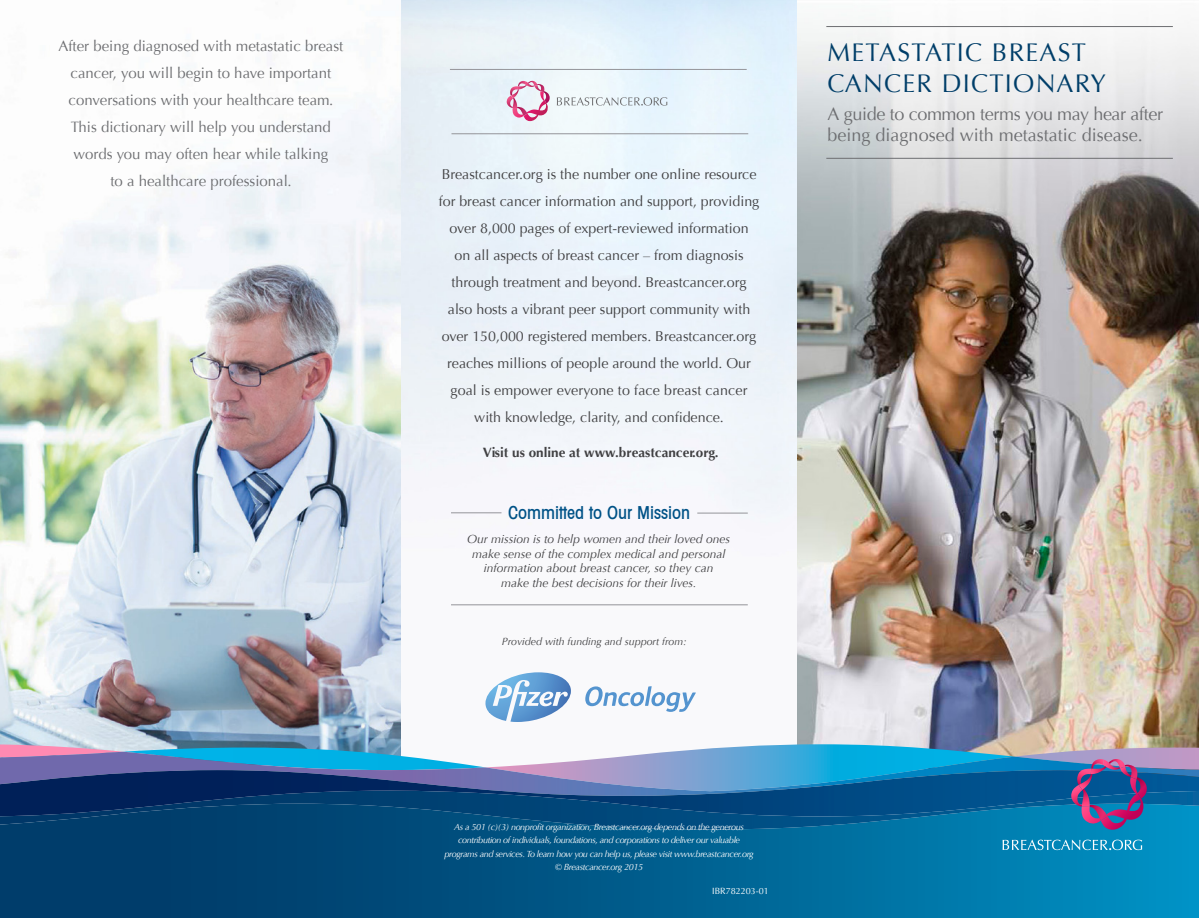
<style>
.page{position:relative;width:1199px;height:918px;background:#fff}
.page>*{position:absolute;margin:0;border:0;box-sizing:border-box;transform-origin:0 0}
.t1{font:25.5px/31.5px "Optima";letter-spacing:.05em;color:#003e69}
.t2{font:18px/21.6px "Optima";color:#6d6e71}
.t3{font:500 condensed 18px "Avant Garde";color:#005287}
.t4{font:15px/27px "Optima";color:#6d6e71;text-align:center}
.t5{font:14.25px/27px "Optima";color:#404042;text-align:center}
.t6{font:700 13.5px "Optima";color:#404042}
.t7{font:italic 12px/14.4px "Optima";color:#404042;text-align:center}
.t8{font:italic 10.5px "Optima";color:#404042}
.t9{font:italic 9px/13.5px "Optima";letter-spacing:-.04em;color:#fff;text-align:center}
.t10{font:9px "Optima";color:#fff}
</style>
<div class="page">
<img style="left:400px;top:0;width:397px;height:744px">
<img style="left:0;top:55px;width:400px;height:689px">
<img style="left:797px;top:20px;width:402px;height:728px">
<svg style="left:0;top:829px;width:1199px;height:89px;background:#005d8c"></svg>
<img style="left:0;top:816px;width:1199px;height:13px">
<svg style="left:0;top:744px;width:1014px;height:8px"></svg>
<img style="left:0;top:752px;width:123px;height:18px">
<img style="left:0;top:770px;width:1199px;height:46px">
<img style="left:1089px;top:808px;width:19px;height:13px">
<svg style="left:123px;top:748px;width:1076px;height:60px;background:#3b75a8"></svg>
<svg style="left:1002px;top:840px;width:140px;height:10px"></svg>
<hr style="left:826px;top:26px;width:347px;height:1px;background:#6d6e71">
<hr style="left:826px;top:158px;width:347px;height:1px;background:#6d6e71">
<hr style="left:451px;top:604px;width:297px;height:1px;background:#949499">
<hr style="left:451px;top:512px;width:50px;height:1px;background:#949499">
<hr style="left:697px;top:513px;width:51px;height:1px;background:#949499">
<svg style="left:557px;top:97px;width:110px;height:9px"></svg>
<svg style="left:506px;top:81px;width:44px;height:35px;background:#e2b3cb"></svg>
<hr style="left:450px;top:69px;width:297px;height:1px;background:#949499">
<hr style="left:451px;top:133px;width:297px;height:1px;background:#949499">
<svg style="left:585px;top:686px;width:111px;height:26px"></svg>
<svg style="left:485px;top:672px;width:86px;height:50px"></svg>
<p class="t4" style="left:58px;top:33px;width:287px">After being diagnosed with metastatic breast cancer, you will begin to have important conversations with your healthcare team.<br>This dictionary will help you understand words you may often hear while talking<br>to a healthcare professional.</p>
<h1 class="t1" style="left:827px;top:37px;width:280px">METASTATIC BREAST<br>CANCER DICTIONARY</h1>
<p class="t2" style="left:827px;top:103px;width:337px">A guide to common terms you may hear after being diagnosed with metastatic disease.</p>
<p class="t5" style="left:439px;top:161px;width:322px">Breastcancer.org is the number one online resource for breast cancer information and support, providing over 8,000 pages of expert-reviewed information<br>on all aspects of breast cancer – from diagnosis through treatment and beyond. Breastcancer.org also hosts a vibrant peer support community with over 150,000 registered members. Breastcancer.org reaches millions of people around the world. Our goal is empower everyone to face breast cancer with knowledge, clarity, and confidence.</p>
<p class="t6" style="left:483px;top:444px;width:237px">Visit us online at www.breastcancer.org.</p>
<p class="t3" style="left:508px;top:502px;width:183px">Committed to Our Mission</p>
<p class="t7" style="left:467px;top:532px;width:264px">Our mission is to help women and their loved ones make sense of the complex medical and personal information about breast cancer, so they can<br>make the best decisions for their lives.</p>
<p class="t8" style="left:502px;top:635px;width:186px">Provided with funding and support from:</p>
<p class="t9" style="left:444px;top:820px;width:311px">As a 501 (c)(3) nonprofit organization, Breastcancer.org depends on the generous contribution of individuals, foundations, and corporations to deliver our valuable programs and services. To learn how you can help us, please visit www.breastcancer.org © Breastcancer.org 2015</p>
<p class="t10" style="left:712px;top:886px;width:58px">IBR782203-01</p>
</div>
